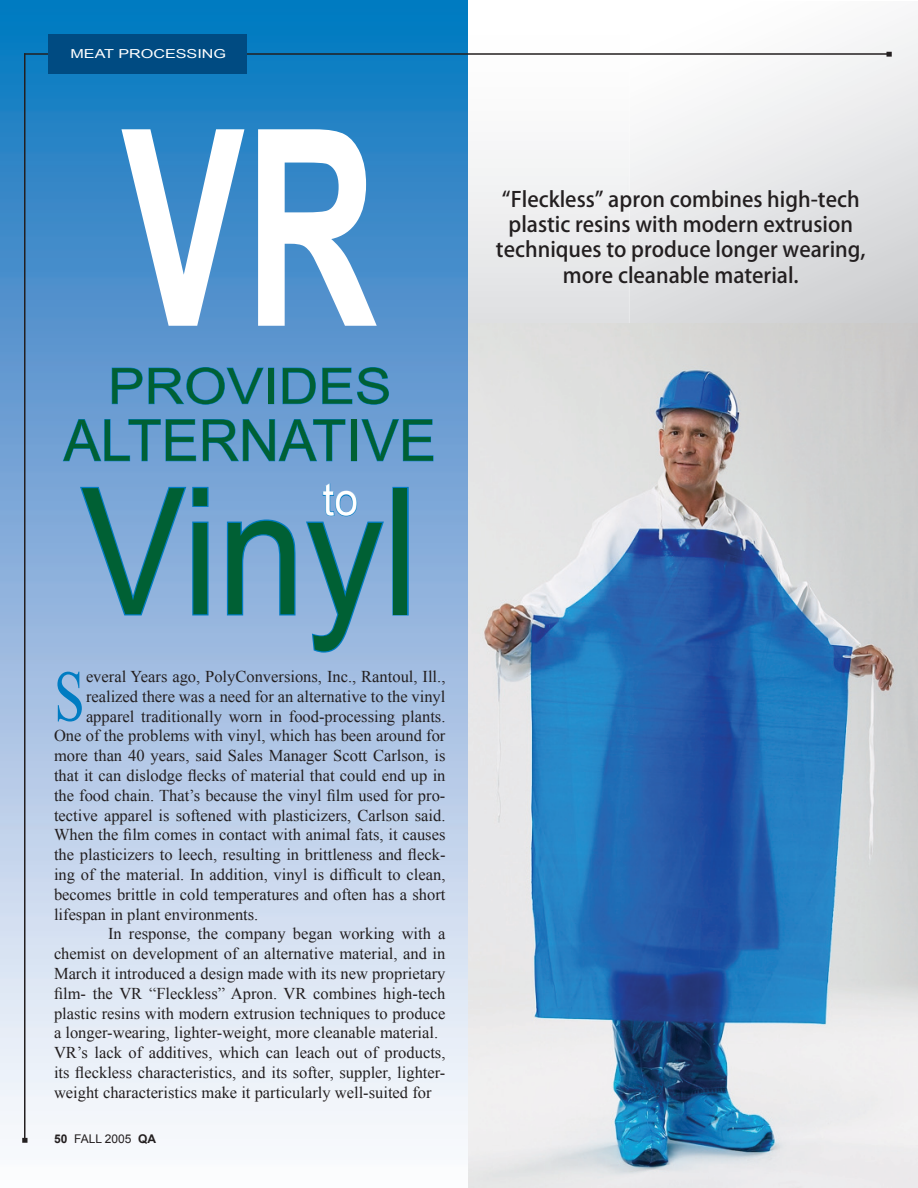
<style>
.page{position:relative;width:918px;height:1188px;background:#fff}
.page>*{position:absolute;margin:0;border:0;box-sizing:border-box;transform-origin:0 0}
.t1{font:700 274.5px "Arial Narrow";color:#fff;scale:.82 1}
.t2{font:176.25px "Arial";color:#006034;scale:.89 1}
.t3{font:72px "Times New Roman";color:#007cc2;scale:.77 1}
.t4{font:57.6px "Arial";color:#006034}
.t5{font:49.65px "Arial";color:#006034;scale:1.1 1}
.t6{font:44.4px "Arial";color:#fff;scale:.96 1}
.t7{font:500 21px/25.2px "Koz Go Pro";color:#231f20;text-align:center}
.t8{font:16.5px "Times New Roman";color:#231f20}
.t9{font:12.45px "Arial Narrow";color:#fff;scale:1.59 1}
.t10{font:12px "Arial";color:#231f20}
.s1{font-weight:700}
</style>
<div class="page">
<img style="left:467px;top:0;width:163px;height:323px">
<svg style="left:630px;top:24px;width:288px;height:299px"></svg>
<img style="left:467px;top:323px;width:451px;height:865px">
<img style="left:0;top:0;width:467px;height:1143px">
<svg style="left:22px;top:1138px;width:5px;height:5px"></svg>
<hr style="left:24px;top:53px;width:2px;height:1086px;background:#231f20">
<hr style="left:24px;top:53px;width:867px;height:2px;background:#231f20">
<svg style="left:111px;top:367px;width:153px;height:38px;background:#5796cf"></svg>
<div style="left:268px;top:368px;width:6px;height:36px;border:1px solid #007cc2"></div>
<svg style="left:282px;top:367px;width:34px;height:37px"></svg>
<svg style="left:322px;top:367px;width:67px;height:38px;background:#5494ce"></svg>
<svg style="left:62px;top:419px;width:134px;height:43px;background:#629bd1"></svg>
<svg style="left:202px;top:419px;width:144px;height:43px;background:#619bd1"></svg>
<div style="left:351px;top:419px;width:6px;height:42px;border:1px solid #007cc2"></div>
<svg style="left:361px;top:418px;width:73px;height:44px;background:#619bd1"></svg>
<svg style="left:78px;top:485px;width:132px;height:132px;background:#77a7d7"></svg>
<svg style="left:226px;top:518px;width:71px;height:99px;background:#74a7d7"></svg>
<div style="left:392px;top:487px;width:17px;height:128px;border:2px solid #007cc2"></div>
<svg style="left:304px;top:483px;width:82px;height:171px;background:#7daad9"></svg>
<div style="left:48px;top:34px;width:198px;height:40px;background:#004b82"></div>
<svg style="left:886px;top:52px;width:6px;height:5px"></svg>
<p class="t9" style="left:70px;top:45px;width:99px">MEAT PROCESSING</p>
<h1 class="t1" style="left:122px;top:21px;width:314px">VR</h1>
<h3 class="t5" style="left:108px;top:354px;width:259px">PROVIDES</h3>
<h3 class="t4" style="left:63px;top:403px;width:374px">ALTERNATIVE</h3>
<h2 class="t2" style="left:81px;top:437px;width:380px">Vinyl</h2>
<h3 class="t6" style="left:322px;top:471px;width:39px">to</h3>
<p class="t8" style="left:86px;top:665px;width:361px">everal Years ago, PolyConversions, Inc., Rantoul, Ill.,</p>
<p class="t8" style="left:86px;top:685px;width:361px">realized there was a need for an alternative to the vinyl</p>
<p class="t8" style="left:86px;top:705px;width:361px">apparel traditionally worn in food-processing plants.</p>
<p class="t8" style="left:54px;top:725px;width:393px">One of the problems with vinyl, which has been around for</p>
<p class="t8" style="left:54px;top:745px;width:393px">more than 40 years, said Sales Manager Scott Carlson, is</p>
<p class="t8" style="left:54px;top:764px;width:393px">that it can dislodge flecks of material that could end up in</p>
<p class="t8" style="left:54px;top:784px;width:393px">the food chain. That’s because the vinyl film used for pro-</p>
<p class="t8" style="left:54px;top:804px;width:393px">tective apparel is softened with plasticizers, Carlson said.</p>
<p class="t8" style="left:54px;top:824px;width:393px">When the film comes in contact with animal fats, it causes</p>
<p class="t8" style="left:54px;top:844px;width:393px">the plasticizers to leech, resulting in brittleness and fleck-</p>
<p class="t8" style="left:54px;top:863px;width:393px">ing of the material. In addition, vinyl is difficult to clean,</p>
<p class="t8" style="left:54px;top:883px;width:393px">becomes brittle in cold temperatures and often has a short</p>
<p class="t8" style="left:54px;top:903px;width:206px">lifespan in plant environments.</p>
<p class="t8" style="left:108px;top:923px;width:339px">In response, the company began working with a</p>
<p class="t8" style="left:54px;top:943px;width:393px">chemist on development of an alternative material, and in</p>
<p class="t8" style="left:54px;top:962px;width:393px">March it introduced a design made with its new proprietary</p>
<p class="t8" style="left:54px;top:982px;width:393px">film- the VR “Fleckless” Apron. VR combines high-tech</p>
<p class="t8" style="left:54px;top:1002px;width:393px">plastic resins with modern extrusion techniques to produce</p>
<p class="t8" style="left:54px;top:1022px;width:386px">a longer-wearing, lighter-weight, more cleanable material.</p>
<p class="t8" style="left:54px;top:1042px;width:393px">VR’s lack of additives, which can leach out of products,</p>
<p class="t8" style="left:54px;top:1061px;width:393px">its fleckless characteristics, and its softer, suppler, lighter-</p>
<p class="t8" style="left:54px;top:1081px;width:379px">weight characteristics make it particularly well-suited for</p>
<h3 class="t3" style="left:54px;top:648px;width:41px">S</h3>
<p class="t10" style="left:54px;top:1131px;width:104px"><span class="s1">50</span> FALL 2005 <span class="s1">QA</span></p>
<p class="t7" style="left:496px;top:188px;width:371px">“Fleckless” apron combines high-tech plastic resins with modern extrusion techniques to produce longer wearing,</p>
<p class="t7" style="left:563px;top:263px;width:237px">more cleanable material.</p>
</div>
